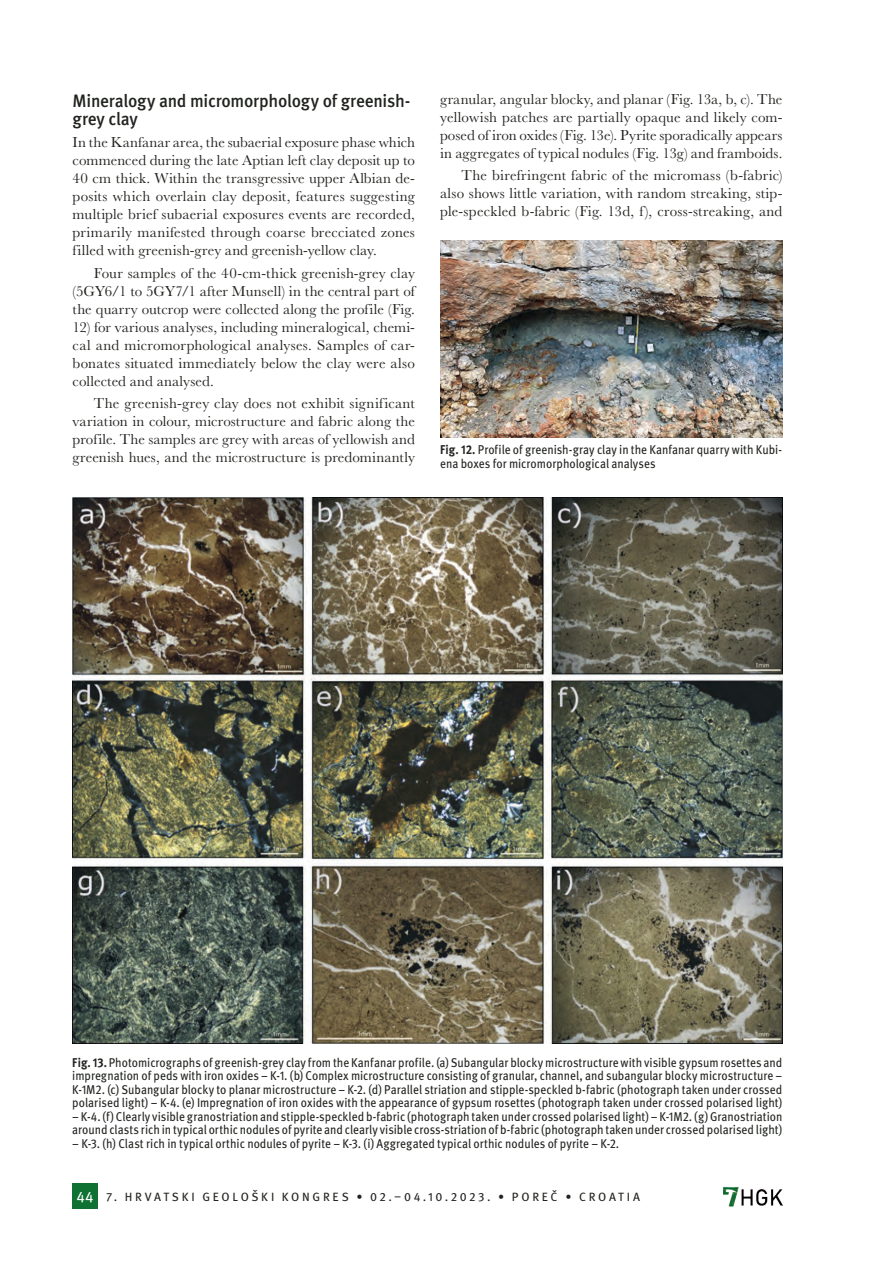
<style>
.page{position:relative;width:893px;height:1263px;background:#fff}
.page>*{position:absolute;margin:0;border:0;box-sizing:border-box;transform-origin:0 0}
.t1{font:500 18px/18px "Meta Pro";letter-spacing:-.015em;color:#20231e;scale:.95 1}
.t2{font:15px/18px "Baskerville MT Pro";letter-spacing:.01em;color:#20231e;text-align:justify}
.t3{font:12.75px/13.5px "Meta Pro";color:#20231e;scale:.9 1}
.t4{font:12px "Meta Pro";letter-spacing:.225em;color:#20231e}
.s1{font-weight:700}
.s2{font-size:15px;color:#fff}
</style>
<div class="page">
<div style="left:72px;top:1184px;width:26px;height:25px;background:#0f7232"></div>
<img style="left:724px;top:1187px;width:59px;height:20px">
<img style="left:440px;top:240px;width:342px;height:197px">
<img style="left:72px;top:497px;width:710px;height:546px">
<p class="t1" style="left:73px;top:92px;width:357px">Mineralogy and micromorphology of greenish&shy;grey clay</p>
<p class="t2" style="left:73px;top:134px;width:344px">In the Kanfanar area, the subaerial exposure phase which commenced during the late Aptian left clay deposit up to 40 cm thick. Within the transgressive upper Albian de&shy;posits which overlain clay deposit, features suggesting multiple brief subaerial exposures events are recorded, primarily manifested through coarse brecciated zones filled with greenish-grey and greenish-yellow clay.</p>
<p class="t2" style="left:73px;top:264px;width:344px;text-indent:21px">Four samples of the 40-cm-thick greenish-grey clay (5GY6/1 to 5GY7/1 after Munsell) in the central part of the quarry outcrop were collected along the profile (Fig.</p>
<p class="t2" style="left:73px;top:318px;width:344px">12) for various analyses, including mineralogical, chemi&shy;cal and micromorphological analyses. Samples of car&shy;bonates situated immediately below the clay were also collected and analysed.</p>
<p class="t2" style="left:73px;top:394px;width:344px;text-indent:21px">The greenish-grey clay does not exhibit significant variation in colour, microstructure and fabric along the profile. The samples are grey with areas of yellowish and greenish hues, and the microstructure is predominantly</p>
<p class="t2" style="left:440px;top:90px;width:344px">granular, angular blocky, and planar (Fig. 13a, b, c). The yellowish patches are partially opaque and likely com&shy;posed of iron oxides (Fig. 13e). Pyrite sporadically appears in aggregates of typical nodules (Fig. 13g) and framboids.</p>
<p class="t2" style="left:440px;top:166px;width:344px;text-indent:21px">The birefringent fabric of the micromass (b-fabric) also shows little variation, with random streaking, stip&shy;ple-speckled b-fabric (Fig. 13d, f), cross-streaking, and</p>
<p class="t3" style="left:440px;top:443px;width:381px"><span class="s1">Fig. 12.</span> Profile of greenish-gray clay in the Kanfanar quarry with Kubi&shy;ena boxes for micromorphological analyses</p>
<p class="t3" style="left:72px;top:1056px;width:790px;text-align:justify"><span class="s1">Fig. 13.</span> Photomicrographs of greenish-grey clay from the Kanfanar profile. (a) Subangular blocky microstructure with visible gypsum rosettes and impregnation of peds with iron oxides – K-1. (b) Complex microstructure consisting of granular, channel, and subangular blocky microstructure – K-1M2. (c) Subangular blocky to planar microstructure – K-2. (d) Parallel striation and stipple-speckled b-fabric (photograph taken under crossed polarised light) – K-4. (e) Impregnation of iron oxides with the appearance of gypsum rosettes (photograph taken under crossed polarised light)</p>
<p class="t3" style="left:72px;top:1110px;width:791px">– K-4. (f) Clearly visible granostriation and stipple-speckled b-fabric (photograph taken under crossed polarised light) – K-1M2. (g) Granostriation around clasts rich in typical orthic nodules of pyrite and clearly visible cross-striation of b-fabric (photograph taken under crossed polarised light)</p>
<p class="t3" style="left:72px;top:1137px;width:609px">– K-3. (h) Clast rich in typical orthic nodules of pyrite – K-3. (i) Aggregated typical orthic nodules of pyrite – K-2.</p>
<p class="t4" style="left:76px;top:1189px;width:565px"><span class="s2">44</span> 7. HRVATSKI GEOLOŠKI KONGRES • 02.–04.10.2023. • POREČ • CROATIA</p>
</div>
